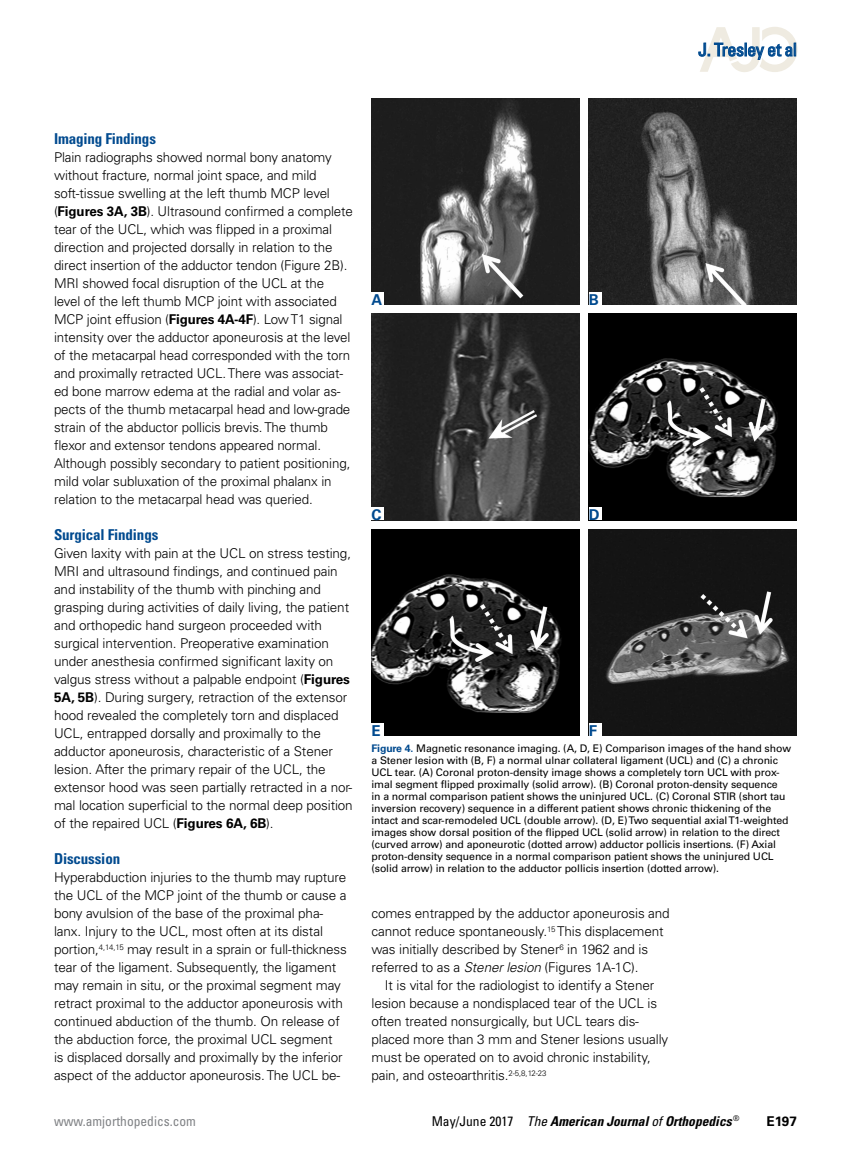
<style>
.page{position:relative;width:851px;height:1161px;background:#fff}
.page>*{position:absolute;margin:0;border:0;box-sizing:border-box;transform-origin:0 0}
.t1{font:condensed 18px "Univers LT Std";letter-spacing:-.02em;color:#004a8f}
.t2{font:700 condensed 15px "Univers LT Std";letter-spacing:-.01em;color:#004a8f}
.t3{font:700 15px "Univers LT Std";color:#004a8f}
.t4{font:300 13.5px/18px "Univers LT Std";letter-spacing:-.01em;color:#000}
.t5{font:italic 700 condensed 13.5px "Univers LT Std";color:#000}
.t6{font:condensed 13.5px "Univers LT Std";color:#808285}
.t7{font:700 13.5px "Univers LT Std";color:#000}
.t8{font:10.5px/12px "Univers LT Std";letter-spacing:-.01em;color:#000}
.s1{font-weight:700}
.s2{font-weight:700;color:#004a8f}
.s3{font-style:italic}
.s4{font-weight:400;font-style:normal}
.s5{font-weight:400}
</style>
<div class="page">
<svg style="left:698px;top:27px;width:99px;height:45px"></svg>
<img style="left:371px;top:529px;width:208px;height:207px">
<img style="left:371px;top:314px;width:208px;height:206px">
<img style="left:371px;top:98px;width:208px;height:207px">
<img style="left:588px;top:529px;width:208px;height:207px">
<img style="left:588px;top:314px;width:208px;height:206px">
<img style="left:588px;top:98px;width:208px;height:207px">
<div style="left:371px;top:723px;width:13px;height:13px;background:#fff"></div>
<div style="left:371px;top:508px;width:13px;height:12px;background:#fff"></div>
<div style="left:371px;top:292px;width:13px;height:13px;background:#fff"></div>
<div style="left:588px;top:723px;width:13px;height:13px;background:#fff"></div>
<div style="left:588px;top:508px;width:13px;height:12px;background:#fff"></div>
<div style="left:588px;top:292px;width:13px;height:13px;background:#fff"></div>
<h1 class="t1" style="left:698px;top:38px;width:100px">J. Tresley et al</h1>
<p class="t2" style="left:54px;top:129px;width:103px">Imaging Findings</p>
<p class="t4" style="left:54px;top:148px;width:300px">Plain radiographs showed normal bony anatomy without fracture, normal joint space, and mild soft-tissue swelling at the left thumb MCP level (<span class="s1">Figures 3A, 3B</span>). Ultrasound confirmed a complete tear of the UCL, which was flipped in a proximal direction and projected dorsally in relation to the direct insertion of the adductor tendon (Figure 2B).<br>MRI showed focal disruption of the UCL at the level of the left thumb MCP joint with associated MCP joint effusion (<span class="s1">Figures 4A-4F</span>). Low T1 signal intensity over the adductor aponeurosis at the level of the metacarpal head corresponded with the torn and proximally retracted UCL. There was associat&shy;ed bone marrow edema at the radial and volar as&shy;pects of the thumb metacarpal head and low-grade strain of the abductor pollicis brevis. The thumb flexor and extensor tendons appeared normal.<br>Although possibly secondary to patient positioning, mild volar subluxation of the proximal phalanx in relation to the metacarpal head was queried.</p>
<p class="t2" style="left:54px;top:525px;width:106px">Surgical Findings</p>
<p class="t4" style="left:54px;top:544px;width:300px">Given laxity with pain at the UCL on stress testing, MRI and ultrasound findings, and continued pain and instability of the thumb with pinching and grasping during activities of daily living, the patient and orthopedic hand surgeon proceeded with surgical intervention. Preoperative examination under anesthesia confirmed significant laxity on valgus stress without a palpable endpoint (<span class="s1">Figures 5A, 5B</span>). During surgery, retraction of the extensor hood revealed the completely torn and displaced UCL, entrapped dorsally and proximally to the adductor aponeurosis, characteristic of a Stener lesion. After the primary repair of the UCL, the extensor hood was seen partially retracted in a nor&shy;mal location superficial to the normal deep position of the repaired UCL (<span class="s1">Figures 6A, 6B</span>).</p>
<p class="t2" style="left:54px;top:849px;width:68px">Discussion</p>
<p class="t4" style="left:54px;top:868px;width:294px">Hyperabduction injuries to the thumb may rupture the UCL of the MCP joint of the thumb or cause a bony avulsion of the base of the proximal pha&shy;lanx. Injury to the UCL, most often at its distal portion,<sup>4,14,15</sup> may result in a sprain or full-thickness tear of the ligament. Subsequently, the ligament may remain in situ, or the proximal segment may retract proximal to the adductor aponeurosis with continued abduction of the thumb. On release of the abduction force, the proximal UCL segment<br>is displaced dorsally and proximally by the inferior aspect of the adductor aponeurosis. The UCL be-</p>
<p class="t3" style="left:371px;top:291px;width:12px">A</p>
<p class="t3" style="left:588px;top:291px;width:12px">B</p>
<p class="t3" style="left:371px;top:506px;width:12px">C</p>
<p class="t3" style="left:588px;top:506px;width:12px">D</p>
<p class="t3" style="left:371px;top:722px;width:11px">E</p>
<p class="t3" style="left:588px;top:722px;width:10px">F</p>
<p class="t8" style="left:371px;top:743px;width:421px"><span class="s2">Figure 4.</span> Magnetic resonance imaging. (A, D, E) Comparison images of the hand show a Stener lesion with (B, F) a normal ulnar collateral ligament (UCL) and (C) a chronic UCL tear. (A) Coronal proton-density image shows a completely torn UCL with prox&shy;imal segment flipped proximally (solid arrow). (B) Coronal proton-density sequence<br>in a normal comparison patient shows the uninjured UCL. (C) Coronal STIR (short tau inversion recovery) sequence in a different patient shows chronic thickening of the intact and scar-remodeled UCL (double arrow). (D, E) Two sequential axial T1-weighted images show dorsal position of the flipped UCL (solid arrow) in relation to the direct (curved arrow) and aponeurotic (dotted arrow) adductor pollicis insertions. (F) Axial proton-density sequence in a normal comparison patient shows the uninjured UCL (solid arrow) in relation to the adductor pollicis insertion (dotted arrow).</p>
<p class="t4" style="left:371px;top:904px;width:300px">comes entrapped by the adductor aponeurosis and cannot reduce spontaneously.<sup>15</sup> This displacement was initially described by Stener<sup>6</sup> in 1962 and is referred to as a <span class="s3">Stener lesion</span> (Figures 1A-1C).</p>
<p class="t4" style="left:371px;top:976px;width:298px;text-indent:14px">It is vital for the radiologist to identify a Stener lesion because a nondisplaced tear of the UCL is often treated nonsurgically, but UCL tears dis&shy;placed more than 3 mm and Stener lesions usually must be operated on to avoid chronic instability, pain, and osteoarthritis.<sup>2-5,8,12-23</sup></p>
<p class="t6" style="left:54px;top:1112px;width:143px">www.amjorthopedics.com</p>
<p class="t5" style="left:431px;top:1113px;width:309px"><span class="s4">May/June 2017</span> <span class="s5">The</span> American Journal <span class="s5">of</span> Orthopedics <sup>®</sup></p>
<p class="t7" style="left:766px;top:1113px;width:32px">E197</p>
</div>
